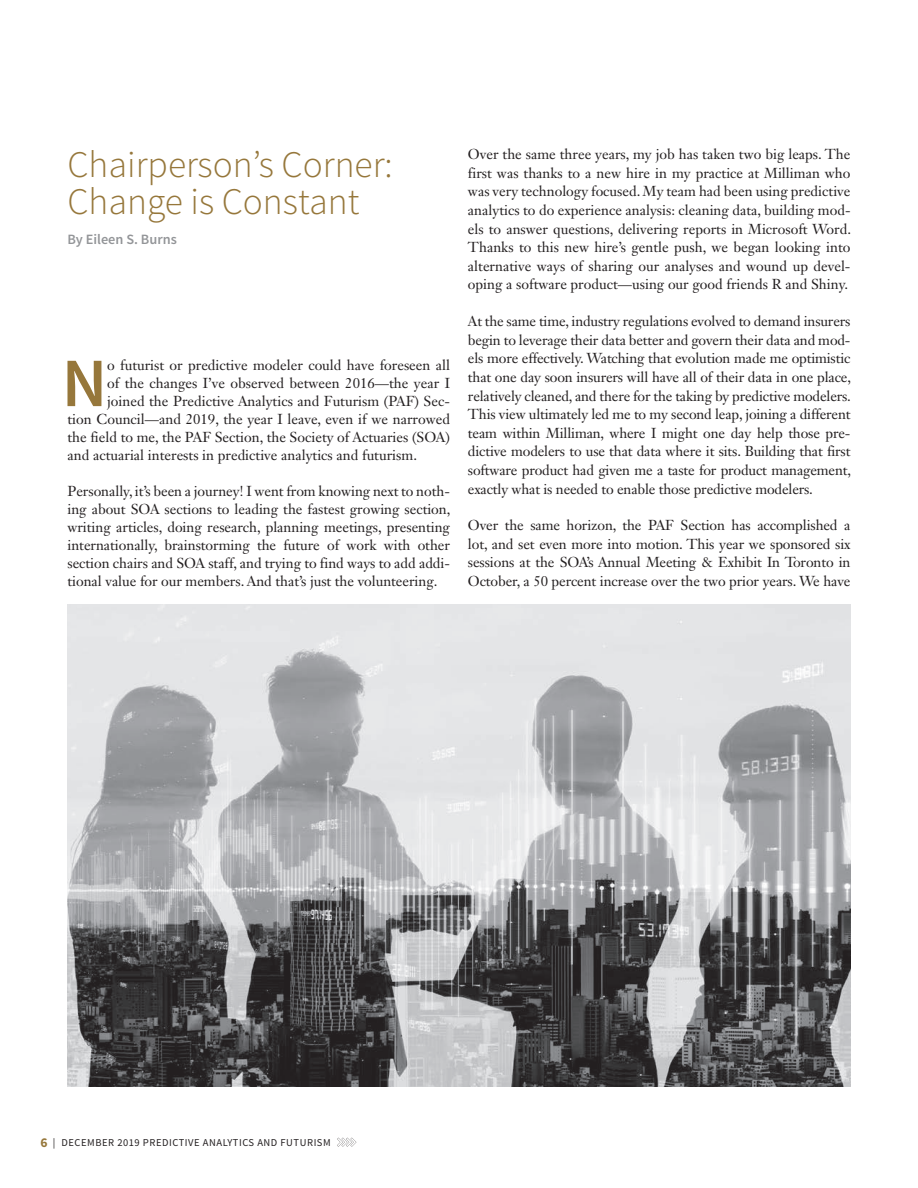
<style>
.page{position:relative;width:918px;height:1188px;background:#fff}
.page>*{position:absolute;margin:0;border:0;box-sizing:border-box;transform-origin:0 0}
.t1{font:600 69.3px "Source Sans Pro";color:#96773b}
.t2{font:300 37.5px/37.5px "Source Sans Pro";color:#96773b}
.t3{font:14.25px/18.6px "Janson Text LT Std";color:#231f20;text-align:justify}
.t4{font:600 14.25px "Source Sans Pro";color:#939598}
.t5{font:10.5px "Source Sans Pro";letter-spacing:.05em;color:#231f20}
.s1{font-weight:700;font-size:13.5px;color:#96773b}
</style>
<div class="page">
<svg style="left:337px;top:1138px;width:19px;height:9px"></svg>
<img style="left:68px;top:604px;width:782px;height:483px">
<h2 class="t2" style="left:68px;top:146px;width:327px">Chairperson’s Corner:<br>Change is Constant</h2>
<p class="t4" style="left:68px;top:230px;width:111px">By Eileen S. Burns</p>
<h1 class="t1" style="left:62px;top:339px;width:47px">N</h1>
<p class="t3" style="left:107px;top:356px;width:344px">o futurist or predictive modeler could have foreseen all</p>
<p class="t3" style="left:107px;top:374px;width:344px">of the changes I’ve observed between 2016—the year I</p>
<p class="t3" style="left:107px;top:392px;width:344px">joined the Predictive Analytics and Futurism (PAF) Sec-</p>
<p class="t3" style="left:68px;top:410px;width:384px">tion Council—and 2019, the year I leave, even if we narrowed</p>
<p class="t3" style="left:68px;top:428px;width:384px">the field to me, the PAF Section, the Society of Actuaries (SOA)</p>
<p class="t3" style="left:68px;top:446px;width:351px">and actuarial interests in predictive analytics and futurism.</p>
<p class="t3" style="left:68px;top:482px;width:385px;line-height:18px">Personally, it’s been a journey! I went from knowing next to noth&shy;ing about SOA sections to leading the fastest growing section, writing articles, doing research, planning meetings, presenting internationally, brainstorming the future of work with other section chairs and SOA staff, and trying to find ways to add addi&shy;tional value for our members. And that’s just the volunteering.</p>
<p class="t3" style="left:468px;top:145px;width:385px">Over the same three years, my job has taken two big leaps. The first was thanks to a new hire in my practice at Milliman who was very technology focused. My team had been using predictive analytics to do experience analysis: cleaning data, building mod&shy;els to answer questions, delivering reports in Microsoft Word.<br>Thanks to this new hire’s gentle push, we began looking into alternative ways of sharing our analyses and wound up devel&shy;oping a software product—using our good friends R and Shiny.</p>
<p class="t3" style="left:468px;top:312px;width:385px">At the same time, industry regulations evolved to demand insurers begin to leverage their data better and govern their data and mod&shy;els more effectively. Watching that evolution made me optimistic that one day soon insurers will have all of their data in one place, relatively cleaned, and there for the taking by predictive modelers.<br>This view ultimately led me to my second leap, joining a different team within Milliman, where I might one day help those pre&shy;dictive modelers to use that data where it sits. Building that first software product had given me a taste for product management, exactly what is needed to enable those predictive modelers.</p>
<p class="t3" style="left:468px;top:516px;width:384px">Over the same horizon, the PAF Section has accomplished a lot, and set even more into motion. This year we sponsored six sessions at the SOA’s Annual Meeting &amp; Exhibit In Toronto in October, a 50 percent increase over the two prior years. We have</p>
<p class="t5" style="left:40px;top:1136px;width:292px"><span class="s1">6</span> | DECEMBER 2019 PREDICTIVE ANALYTICS AND FUTURISM</p>
</div>
